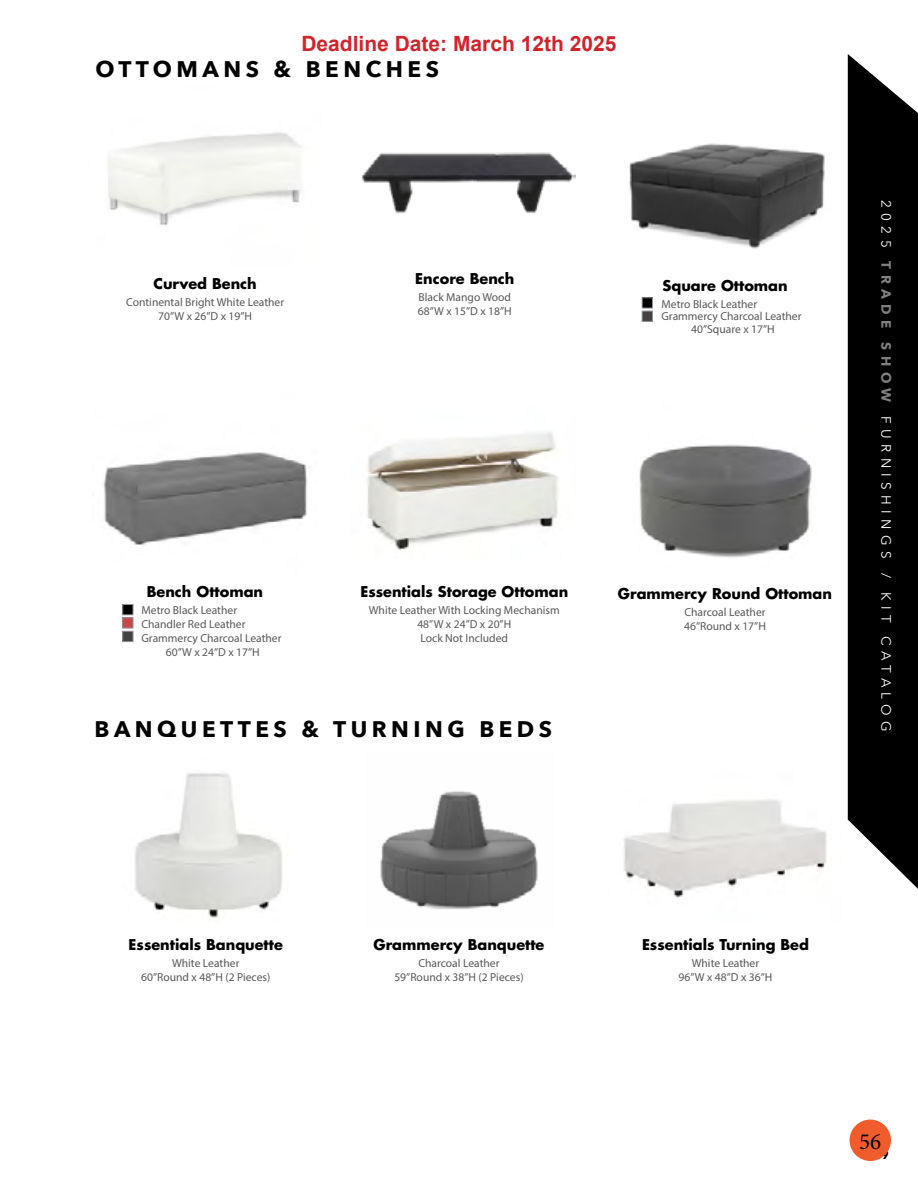
<style>
.page{position:relative;width:918px;height:1188px;background:#fff}
.page>*{position:absolute;margin:0;border:0;box-sizing:border-box;transform-origin:0 0}
.t1{font:23.1px "Minion Pro";color:#000}
.t2{font:700 22.5px "Avenir Next";letter-spacing:.2em;color:#000}
.t3{font:700 21px "Arial";color:#d2232a}
.t4{font:700 14.55px "Futura Std";color:#000}
.t5{font:13.5px "Avenir Next";letter-spacing:.4em;color:#fff}
.t6{font:900 12px "Avenir";color:#000}
.t7{font:11.55px/14px "Myriad Pro";color:#58595b;text-align:center}
.s1{font-weight:700;color:#808080}
</style>
<div class="page">
<svg style="left:848px;top:54px;width:70px;height:835px;background:#131313"></svg>
<img style="left:367px;top:432px;width:192px;height:119px">
<img style="left:639px;top:445px;width:173px;height:113px">
<img style="left:108px;top:132px;width:194px;height:93px">
<img style="left:629px;top:143px;width:196px;height:106px">
<img style="left:103px;top:452px;width:204px;height:93px">
<div style="left:123px;top:604px;width:10px;height:11px;background:#000"></div>
<div style="left:123px;top:604px;width:10px;height:11px;border:1px solid #939598"></div>
<div style="left:123px;top:618px;width:10px;height:10px;background:#c84849"></div>
<div style="left:123px;top:618px;width:10px;height:10px;border:1px solid #939598"></div>
<div style="left:642px;top:298px;width:10px;height:10px;background:#000"></div>
<div style="left:642px;top:298px;width:11px;height:10px;border:1px solid #939598"></div>
<div style="left:123px;top:631px;width:10px;height:11px;background:#434141"></div>
<div style="left:123px;top:631px;width:10px;height:11px;border:1px solid #939598"></div>
<div style="left:642px;top:311px;width:10px;height:10px;background:#434141"></div>
<div style="left:642px;top:311px;width:11px;height:11px;border:1px solid #939598"></div>
<img style="left:135px;top:773px;width:148px;height:145px">
<img style="left:380px;top:791px;width:158px;height:119px">
<img style="left:623px;top:799px;width:204px;height:99px">
<img style="left:362px;top:152px;width:213px;height:62px">
<div style="left:850px;top:1120px;width:41px;height:41px;background:#f15c2c;border-radius:50%"></div>
<h3 class="t3" style="left:301px;top:28px;width:317px">Deadline Date: March 12th 2025</h3>
<h2 class="t2" style="left:95px;top:49px;width:345px">OTTOMANS &amp; BENCHES</h2>
<p class="t4" style="left:153px;top:274px;width:105px">Curved Bench</p>
<p class="t7" style="left:126px;top:295px;width:160px">Continental Bright White Leather<br>70”W x 26”D x 19”H</p>
<p class="t4" style="left:415px;top:269px;width:101px">Encore Bench</p>
<p class="t7" style="left:418px;top:290px;width:95px;text-align:left">Black Mango Wood<br>68”W x 15”D x 18”H</p>
<p class="t4" style="left:663px;top:276px;width:127px">Square Ottoman</p>
<p class="t7" style="left:662px;top:297px;width:142px;line-height:12px;text-align:left">Metro Black Leather<br>Grammercy Charcoal Leather</p>
<p class="t7" style="left:691px;top:322px;width:85px">40”Square x 17”H</p>
<p class="t4" style="left:147px;top:582px;width:118px">Bench Ottoman</p>
<p class="t7" style="left:141px;top:603px;width:97px">Metro Black Leather</p>
<p class="t7" style="left:141px;top:617px;width:106px">Chandler Red Leather</p>
<p class="t7" style="left:141px;top:631px;width:142px">Grammercy Charcoal Leather</p>
<p class="t7" style="left:166px;top:645px;width:95px">60”W x 24”D x 17”H</p>
<p class="t4" style="left:360px;top:582px;width:209px">Essentials Storage Ottoman</p>
<p class="t7" style="left:369px;top:603px;width:192px">White Leather With Locking Mechanism<br>48”W x 24”D x 20”H<br>Lock Not Included</p>
<h2 class="t2" style="left:95px;top:710px;width:459px">BANQUETTES &amp; TURNING BEDS</h2>
<p class="t4" style="left:618px;top:584px;width:216px">Grammercy Round Ottoman</p>
<p class="t7" style="left:684px;top:605px;width:83px;text-align:left">Charcoal Leather<br>46”Round x 17”H</p>
<p class="t5" style="left:898px;top:200px;width:533px;rotate:90deg">2025 <span class="s1">TRADE SHOW</span> FURNISHINGS / KIT CATALOG</p>
<p class="t4" style="left:129px;top:935px;width:156px">Essentials Banquette</p>
<p class="t7" style="left:141px;top:956px;width:131px">White Leather<br>60”Round x 48”H (2 Pieces)</p>
<p class="t4" style="left:374px;top:935px;width:172px">Grammercy Banquette</p>
<p class="t7" style="left:394px;top:956px;width:131px">Charcoal Leather<br>59”Round x 38”H (2 Pieces)</p>
<p class="t4" style="left:642px;top:935px;width:168px">Essentials Turning Bed</p>
<p class="t7" style="left:679px;top:956px;width:95px">White Leather<br>96”W x 48”D x 36”H</p>
<h1 class="t1" style="left:859px;top:1126px;width:24px">56</h1>
<p class="t6" style="left:881px;top:1145px;width:9px">9</p>
</div>
